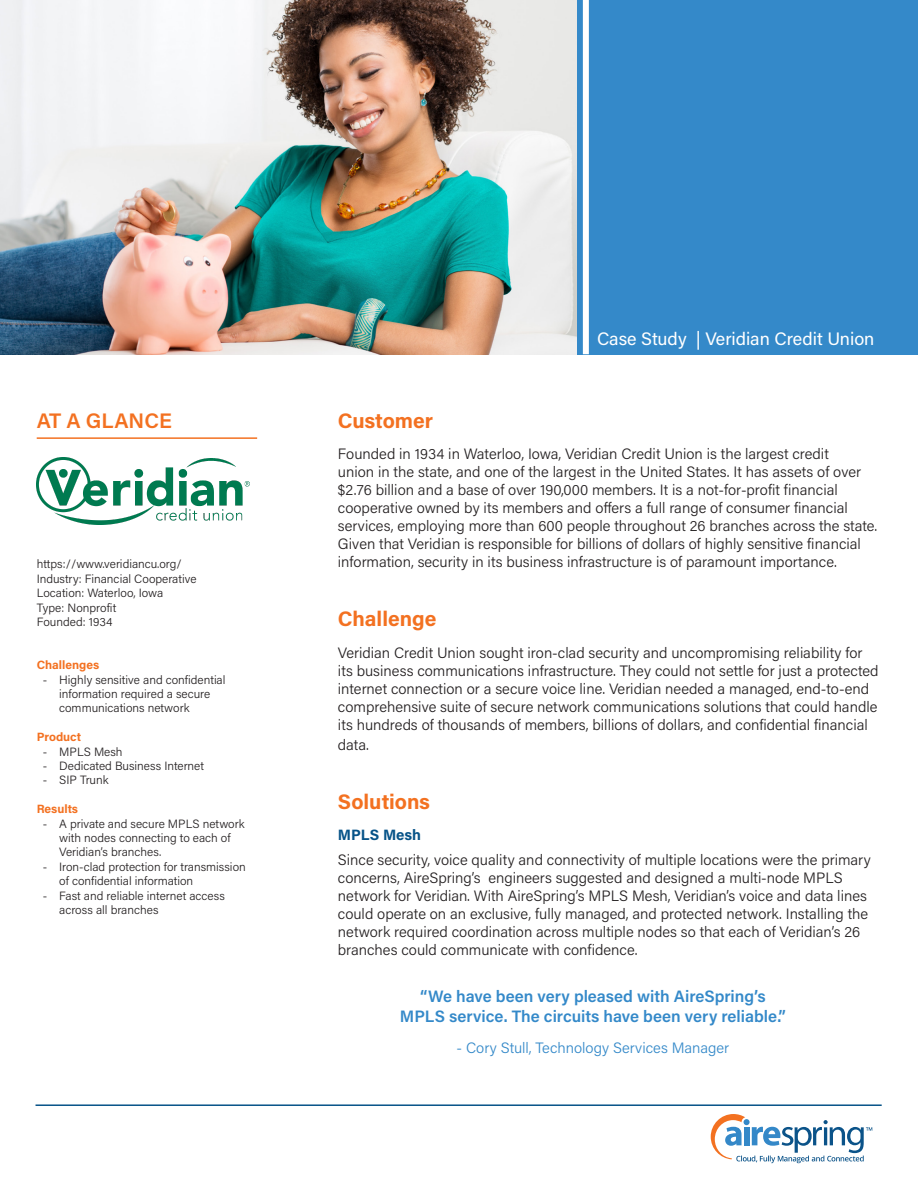
<style>
.page{position:relative;width:918px;height:1188px;background:#fff}
.page>*{position:absolute;margin:0;border:0;box-sizing:border-box;transform-origin:0 0}
.t1{font:700 21px "Acumin Pro";color:#f37121}
.t2{font:600 21px "Acumin Pro";color:#f37121}
.t3{font:18px "Acumin Pro";color:#fff}
.t4{font:600 16.5px/19.8px "Acumin Pro";color:#3489c9;text-align:center}
.t5{font:300 15px/18px "Acumin Pro";color:#231f20}
.t6{font:300 15px "Acumin Pro";color:#3489c9}
.t7{font:700 15px "Acumin Pro";color:#075388}
.t8{font:300 12px/14.4px "Acumin Pro";color:#231f20}
.t9{font:700 12px "Acumin Pro";color:#f37121}
</style>
<div class="page">
<div style="left:577px;top:0;width:341px;height:354px;background:#3489c9"></div>
<img style="left:0;top:0;width:576px;height:354px">
<img style="left:37px;top:457px;width:212px;height:68px">
<div style="left:583px;top:0;width:6px;height:354px;background:#fff"></div>
<hr style="left:37px;top:437px;width:220px;height:2px;background:#f37121">
<svg style="left:711px;top:1114px;width:161px;height:49px"></svg>
<hr style="left:36px;top:1104px;width:846px;height:2px;background:#075388">
<p class="t2" style="left:37px;top:406px;width:137px">AT A GLANCE</p>
<p class="t8" style="left:37px;top:557px;width:146px">https://www.veridiancu.org/</p>
<p class="t8" style="left:37px;top:571px;width:161px">Industry: Financial Cooperative</p>
<p class="t8" style="left:37px;top:585px;width:128px">Location: Waterloo, Iowa</p>
<p class="t8" style="left:37px;top:600px;width:81px">Type: Nonprofit</p>
<p class="t8" style="left:37px;top:614px;width:77px">Founded: 1934</p>
<p class="t9" style="left:37px;top:657px;width:64px">Challenges</p>
<p class="t8" style="left:59px;top:672px;width:168px;text-indent:-16px">- Highly sensitive and confidential information required a secure communications network</p>
<p class="t9" style="left:37px;top:729px;width:46px">Product</p>
<p class="t8" style="left:43px;top:744px;width:81px">- MPLS Mesh</p>
<p class="t8" style="left:43px;top:758px;width:163px">- Dedicated Business Internet</p>
<p class="t8" style="left:43px;top:773px;width:67px">- SIP Trunk</p>
<p class="t9" style="left:37px;top:801px;width:43px">Results</p>
<p class="t8" style="left:59px;top:816px;width:187px;text-indent:-16px">- A private and secure MPLS network with nodes connecting to each of<br>Veridian’s branches.</p>
<p class="t8" style="left:59px;top:859px;width:188px;text-indent:-16px">- Iron-clad protection for transmission of confidential information</p>
<p class="t8" style="left:59px;top:888px;width:167px;text-indent:-16px">- Fast and reliable internet access across all branches</p>
<p class="t3" style="left:597px;top:326px;width:279px">Case Study | Veridian Credit Union</p>
<p class="t1" style="left:338px;top:406px;width:97px">Customer</p>
<p class="t5" style="left:338px;top:445px;width:541px">Founded in 1934 in Waterloo, Iowa, Veridian Credit Union is the largest credit<br>union in the state, and one of the largest in the United States. It has assets of over $2.76 billion and a base of over 190,000 members. It is a not-for-profit financial cooperative owned by its members and offers a full range of consumer financial services, employing more than 600 people throughout 26 branches across the state.<br>Given that Veridian is responsible for billions of dollars of highly sensitive financial information, security in its business infrastructure is of paramount importance.</p>
<p class="t1" style="left:338px;top:604px;width:100px">Challenge</p>
<p class="t5" style="left:338px;top:643px;width:542px">Veridian Credit Union sought iron-clad security and uncompromising reliability for its business communications infrastructure. They could not settle for just a protected internet connection or a secure voice line. Veridian needed a managed, end-to-end comprehensive suite of secure network communications solutions that could handle its hundreds of thousands of members, billions of dollars, and confidential financial</p>
<p class="t5" style="left:338px;top:735px;width:32px">data.</p>
<p class="t1" style="left:338px;top:787px;width:94px">Solutions</p>
<p class="t7" style="left:338px;top:824px;width:85px">MPLS Mesh</p>
<p class="t5" style="left:338px;top:850px;width:534px">Since security, voice quality and connectivity of multiple locations were the primary concerns, AireSpring’s engineers suggested and designed a multi-node MPLS network for Veridian. With AireSpring’s MPLS Mesh, Veridian’s voice and data lines could operate on an exclusive, fully managed, and protected network. Installing the network required coordination across multiple nodes so that each of Veridian’s 26 branches could communicate with confidence.</p>
<p class="t4" style="left:400px;top:985px;width:388px">“We have been very pleased with AireSpring’s<br>MPLS service. The circuits have been very reliable.”</p>
<p class="t6" style="left:457px;top:1037px;width:274px">- Cory Stull, Technology Services Manager</p>
</div>
